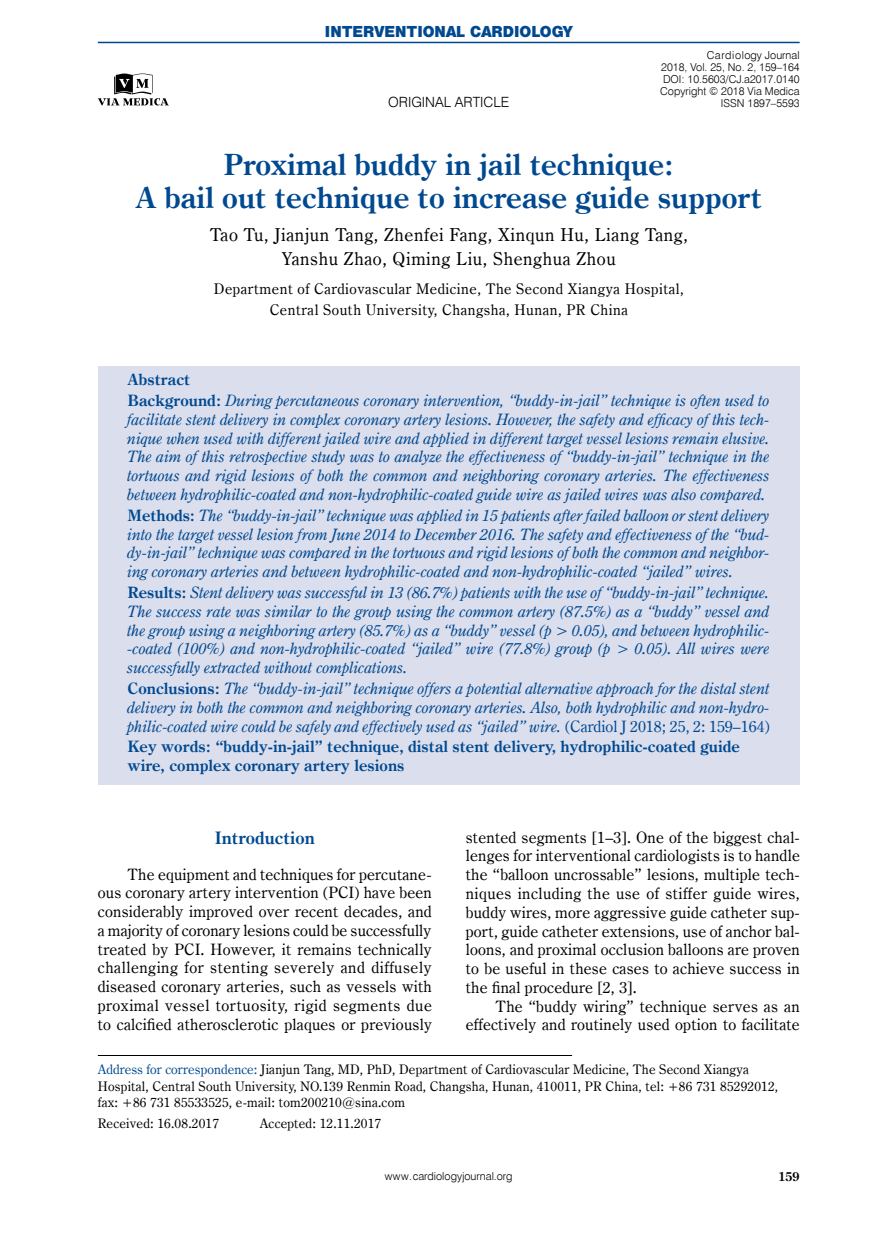
<style>
.page{position:relative;width:872px;height:1234px;background:#fff}
.page>*{position:absolute;margin:0;border:0;box-sizing:border-box;transform-origin:0 0}
._01_-_Tytuł_artykułu{font:700 29.4px/33px "Century Oldst EU";color:#004990;text-align:center}
._02_-_Autorzy{font:17.85px/24px "Century Oldst EU";letter-spacing:.035em;color:#000;text-align:center}
._05_-_Śródtytuł_-_1{font:700 17.25px "Century Oldst EU";color:#004990}
._04_a_-_Streszczenie{font:italic 15.75px/18.8px "Century Oldst EU";color:#004990;text-align:justify}
._08_-_Tekst{font:15.75px/18.8px "Century Oldst EU";letter-spacing:.015em;color:#000;text-align:justify}
._04_b_-_Slowa_kluczo{font:700 15.75px/18.8px "Century Oldst EU";color:#004990}
._03_-_streszczenie_t{font:700 15.75px "Century Oldst EU";color:#004990}
._03_-_Kliniki{font:14.7px/21px "Century Oldst EU";letter-spacing:.035em;color:#000;text-align:center}
.t1{font:14.1px "Swis 721 Blk 2 EU";color:#004990}
.t2{font:14.1px "Swis 721 Lt EU";color:#000}
._16_-_Adres_do_kores{font:13.2px/16.5px "Century Oldst EU";letter-spacing:.015em;color:#000}
._16A_-_Adres_do_kore{font:13.2px "Century Oldst EU";letter-spacing:.015em;color:#000}
.t3{font:700 12.75px "Century Oldst EU";color:#000}
.t4{font:10.95px/12px "Swis 721 Lt EU";color:#000;text-align:right}
.s1{font-weight:700;font-style:normal}
.s2{font-style:normal}
.s3{color:#004990}
</style>
<div class="page">
<div style="left:98px;top:366px;width:701px;height:418px;background:#dbdeed"></div>
<hr style="left:98px;top:1054px;width:474px;height:1px;background:#000">
<hr style="left:98px;top:42px;width:701px;height:1px;background:#004990">
<svg style="left:98px;top:74px;width:71px;height:32px"></svg>
<p class="t1" style="left:325px;top:22px;width:249px">INTERVENTIONAL CARDIOLOGY</p>
<p class="t4" style="left:661px;top:49px;width:140px">Cardiology Journal<br>2018, Vol. 25, No. 2, 159–164</p>
<p class="t4" style="left:660px;top:73px;width:141px;text-align:left">DOI: 10.5603/CJ.a2017.0140<br>Copyright © 2018 Via Medica</p>
<p class="t2" style="left:388px;top:93px;width:123px">ORIGINAL ARTICLE</p>
<p class="t4" style="left:721px;top:97px;width:80px">ISSN 1897–5593</p>
<p class="_01_-_Tytuł_artykułu" style="left:135px;top:149px;width:628px">Proximal buddy in jail technique:<br>A bail out technique to increase guide support</p>
<p class="_02_-_Autorzy" style="left:210px;top:223px;width:480px">Tao Tu, Jianjun Tang, Zhenfei Fang, Xinqun Hu, Liang Tang,<br>Yanshu Zhao, Qiming Liu, Shenghua Zhou</p>
<p class="_03_-_Kliniki" style="left:214px;top:279px;width:471px">Department of Cardiovascular Medicine, The Second Xiangya Hospital,<br>Central South University, Changsha, Hunan, PR China</p>
<p class="_03_-_streszczenie_t" style="left:128px;top:370px;width:64px">Abstract</p>
<p class="_04_a_-_Streszczenie" style="left:128px;top:391px;width:644px"><span class="s1">Background:</span> During percutaneous coronary intervention, “buddy-in-jail” technique is often used to facilitate stent delivery in complex coronary artery lesions. However, the safety and efficacy of this tech&shy;nique when used with different jailed wire and applied in different target vessel lesions remain elusive.<br>The aim of this retrospective study was to analyze the effectiveness of “buddy-in-jail” technique in the tortuous and rigid lesions of both the common and neighboring coronary arteries. The effectiveness between hydrophilic-coated and non-hydrophilic-coated guide wire as jailed wires was also compared.</p>
<p class="_04_a_-_Streszczenie" style="left:128px;top:506px;width:644px"><span class="s1">Methods:</span> The “buddy-in-jail” technique was applied in 15 patients after failed balloon or stent delivery into the target vessel lesion from June 2014 to December 2016. The safety and effectiveness of the “bud&shy;dy-in-jail” technique was compared in the tortuous and rigid lesions of both the common and neighbor&shy;ing coronary arteries and between hydrophilic-coated and non-hydrophilic-coated “jailed” wires.</p>
<p class="_04_a_-_Streszczenie" style="left:128px;top:583px;width:644px"><span class="s1">Results:</span> Stent delivery was successful in 13 (86.7%) patients with the use of “buddy-in-jail” technique.<br>The success rate was similar to the group using the common artery (87.5%) as a “buddy” vessel and the group using a neighboring artery (85.7%) as a “buddy” vessel (p &gt; 0.05), and between hydrophilic--coated (100%) and non-hydrophilic-coated “jailed” wire (77.8%) group (p &gt; 0.05). All wires were successfully extracted without complications.</p>
<p class="_04_a_-_Streszczenie" style="left:128px;top:679px;width:644px"><span class="s1">Conclusions:</span> The “buddy-in-jail” technique offers a potential alternative approach for the distal stent delivery in both the common and neighboring coronary arteries. Also, both hydrophilic and non-hydro&shy;philic-coated wire could be safely and effectively used as “jailed” wire. <span class="s2">(Cardiol J 2018; 25, 2: 159–164)</span></p>
<p class="_04_b_-_Slowa_kluczo" style="left:128px;top:738px;width:614px">Key words: “buddy-in-jail” technique, distal stent delivery, hydrophilic-coated guide wire, complex coronary artery lesions</p>
<p class="_05_-_Śródtytuł_-_1" style="left:215px;top:826px;width:102px">Introduction</p>
<p class="_08_-_Tekst" style="left:98px;top:864px;width:335px;text-indent:30px">The equipment and techniques for percutane&shy;ous coronary artery intervention (PCI) have been considerably improved over recent decades, and a majority of coronary lesions could be successfully treated by PCI. However, it remains technically challenging for stenting severely and diffusely diseased coronary arteries, such as vessels with proximal vessel tortuosity, rigid segments due to calcified atherosclerotic plaques or previously</p>
<p class="_08_-_Tekst" style="left:466px;top:827px;width:336px">stented segments [1–3]. One of the biggest chal&shy;lenges for interventional cardiologists is to handle the “balloon uncrossable” lesions, multiple tech&shy;niques including the use of stiffer guide wires, buddy wires, more aggressive guide catheter sup&shy;port, guide catheter extensions, use of anchor bal&shy;loons, and proximal occlusion balloons are proven to be useful in these cases to achieve success in the final procedure [2, 3].</p>
<p class="_08_-_Tekst" style="left:466px;top:996px;width:335px;text-align:right">The “buddy wiring” technique serves as an effectively and routinely used option to facilitate</p>
<p class="_16_-_Adres_do_kores" style="left:98px;top:1061px;width:682px"><span class="s3">Address for correspondence:</span> Jianjun Tang, MD, PhD, Department of Cardiovascular Medicine, The Second Xiangya<br>Hospital, Central South University, NO.139 Renmin Road, Changsha, Hunan, 410011, PR China, tel: +86 731 85292012, fax: +86 731 85533525, e-mail: tom200210@sina.com</p>
<p class="_16A_-_Adres_do_kore" style="left:98px;top:1115px;width:123px">Received: 16.08.2017</p>
<p class="_16A_-_Adres_do_kore" style="left:260px;top:1115px;width:123px">Accepted: 12.11.2017</p>
<p class="t4" style="left:385px;top:1170px;width:129px">www.cardiologyjournal.org</p>
<p class="t3" style="left:778px;top:1167px;width:23px">159</p>
</div>
